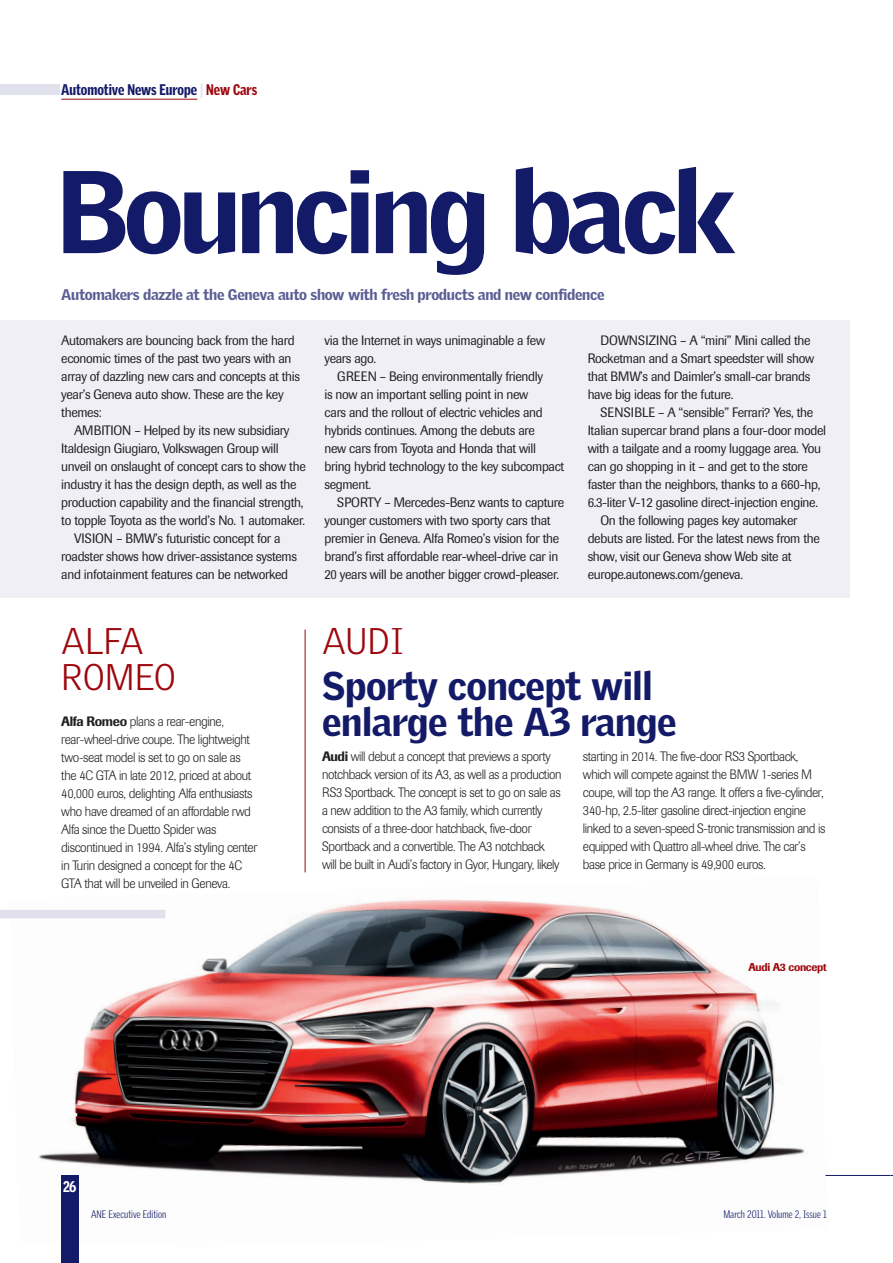
<style>
.page{position:relative;width:893px;height:1263px;background:#fff}
.page>*{position:absolute;margin:0;border:0;box-sizing:border-box;transform-origin:0 0}
.t1{font:900 114px "Griffith Gothic";letter-spacing:-.04em;color:#131a67}
.t2{font:900 39px/36px "Griffith Gothic";letter-spacing:-.01em;color:#131a67}
.t3{font:300 36px/36px "Griffith Gothic";color:#9d070d}
.t4{font:900 15px "Griffith Gothic";letter-spacing:-.02em;color:#5c5d94}
.t5{font:900 15px "Griffith Gothic Cond";color:#131a67}
.t6{font:900 15px "Griffith Gothic Cond";color:#fff}
.t7{font:13.5px/18px "Imago";letter-spacing:-.025em;color:#231f20;scale:.95 1}
.t8{font:300 13.5px/18px "Imago";letter-spacing:-.03em;color:#231f20;scale:.95 1}
.t9{font:500 11.25px "Imago";letter-spacing:-.025em;color:#9d070d;scale:.95 1}
.t10{font:300 10.5px "Griffith Gothic Cond";color:#131a67}
.s1{color:#e1e1ed}
.s2{color:#9d070d}
.s3{font-weight:500}
</style>
<div class="page">
<hr style="left:61px;top:1175px;width:829px;height:1px;background:#131a67">
<img style="left:10px;top:899px;width:816px;height:352px">
<hr style="left:61px;top:99px;width:136px;height:1px;background:#9d070d">
<div style="left:0;top:84px;width:59px;height:10px;background:#e1e1ed"></div>
<div style="left:0;top:321px;width:849px;height:277px;background:#efeff5"></div>
<div style="left:0;top:910px;width:165px;height:8px;background:#e1e1ed"></div>
<hr style="left:305px;top:629px;width:1px;height:243px;background:#9d070d">
<div style="left:61px;top:1175px;width:17px;height:88px;background:#131a67"></div>
<p class="t5" style="left:61px;top:81px;width:197px">Automotive News Europe <span class="s1">|</span> <span class="s2">New Cars</span></p>
<h1 class="t1" style="left:57px;top:147px;width:680px">Bouncing back</h1>
<p class="t4" style="left:61px;top:286px;width:545px">Automakers dazzle at the Geneva auto show with fresh products and new confidence</p>
<p class="t7" style="left:61px;top:332px;width:253px">Automakers are bouncing back from the hard economic times of the past two years with an array of dazzling new cars and concepts at this year’s Geneva auto show. These are the key themes:</p>
<p class="t7" style="left:74px;top:422px;width:228px">AMBITION – Helped by its new subsidiary</p>
<p class="t7" style="left:61px;top:440px;width:230px">Italdesign Giugiaro, Volkswagen Group will</p>
<p class="t7" style="left:61px;top:458px;width:259px">unveil on onslaught of concept cars to show the</p>
<p class="t7" style="left:61px;top:476px;width:249px">industry it has the design depth, as well as the</p>
<p class="t7" style="left:61px;top:494px;width:256px">production capability and the financial strength,</p>
<p class="t7" style="left:61px;top:512px;width:258px">to topple Toyota as the world’s No. 1 automaker.</p>
<p class="t7" style="left:74px;top:530px;width:219px">VISION – BMW’s futuristic concept for a</p>
<p class="t7" style="left:61px;top:548px;width:250px">roadster shows how driver-assistance systems</p>
<p class="t7" style="left:61px;top:566px;width:240px">and infotainment features can be networked</p>
<p class="t7" style="left:324px;top:332px;width:234px">via the Internet in ways unimaginable a few years ago.</p>
<p class="t7" style="left:324px;top:368px;width:254px;text-indent:13px">GREEN – Being environmentally friendly<br>is now an important selling point in new<br>cars and the rollout of electric vehicles and hybrids continues. Among the debuts are<br>new cars from Toyota and Honda that will bring hybrid technology to the key subcompact segment.</p>
<p class="t7" style="left:324px;top:494px;width:254px;text-indent:13px">SPORTY – Mercedes-Benz wants to capture younger customers with two sporty cars that premier in Geneva. Alfa Romeo’s vision for the brand’s first affordable rear-wheel-drive car in 20 years will be another bigger crowd-pleaser.</p>
<p class="t7" style="left:588px;top:332px;width:240px;text-indent:13px">DOWNSIZING – A “mini” Mini called the Rocketman and a Smart speedster will show that BMW’s and Daimler’s small-car brands have big ideas for the future.</p>
<p class="t7" style="left:600px;top:404px;width:225px">SENSIBLE – A “sensible” Ferrari? Yes, the</p>
<p class="t7" style="left:588px;top:422px;width:252px">Italian supercar brand plans a four-door model</p>
<p class="t7" style="left:588px;top:440px;width:247px">with a tailgate and a roomy luggage area. You</p>
<p class="t7" style="left:588px;top:458px;width:233px">can go shopping in it – and get to the store</p>
<p class="t7" style="left:588px;top:476px;width:246px">faster than the neighbors, thanks to a 660-hp,</p>
<p class="t7" style="left:588px;top:494px;width:244px">6.3-liter V-12 gasoline direct-injection engine.</p>
<p class="t7" style="left:600px;top:512px;width:209px">On the following pages key automaker</p>
<p class="t7" style="left:588px;top:530px;width:246px">debuts are listed. For the latest news from the</p>
<p class="t7" style="left:588px;top:548px;width:216px">show, visit our Geneva show Web site at</p>
<p class="t7" style="left:588px;top:566px;width:165px">europe.autonews.com/geneva.</p>
<h3 class="t3" style="left:61px;top:623px;width:116px">ALFA<br>ROMEO</h3>
<p class="t8" style="left:61px;top:713px;width:208px"><span class="s3">Alfa Romeo</span> plans a rear-engine, rear-wheel-drive coupe. The lightweight two-seat model is set to go on sale as the 4C GTA in late 2012, priced at about 40,000 euros, delighting Alfa enthusiasts who have dreamed of an affordable rwd Alfa since the Duetto Spider was discontinued in 1994. Alfa’s styling center in Turin designed a concept for the 4C GTA that will be unveiled in Geneva.</p>
<h3 class="t3" style="left:322px;top:623px;width:83px">AUDI</h3>
<h2 class="t2" style="left:322px;top:668px;width:356px">Sporty concept will enlarge the A3 range</h2>
<p class="t8" style="left:322px;top:749px;width:253px"><span class="s3">Audi</span> will debut a concept that previews a sporty notchback version of its A3, as well as a production RS3 Sportback. The concept is set to go on sale as a new addition to the A3 family, which currently consists of a three-door hatchback, five-door Sportback and a convertible. The A3 notchback will be built in Audi’s factory in Gyor, Hungary, likely</p>
<p class="t8" style="left:583px;top:749px;width:257px">starting in 2014. The five-door RS3 Sportback, which will compete against the BMW 1-series M coupe, will top the A3 range. It offers a five-cylinder, 340-hp, 2.5-liter gasoline direct-injection engine linked to a seven-speed S-tronic transmission and is equipped with Quattro all-wheel drive. The car’s base price in Germany is 49,900 euros.</p>
<p class="t9" style="left:748px;top:962px;width:84px">Audi A3 concept</p>
<p class="t6" style="left:63px;top:1178px;width:15px">26</p>
<p class="t10" style="left:91px;top:1208px;width:77px">ANE Executive Edition</p>
<p class="t10" style="left:723px;top:1208px;width:105px">March 2011. Volume 2, Issue 1</p>
</div>
